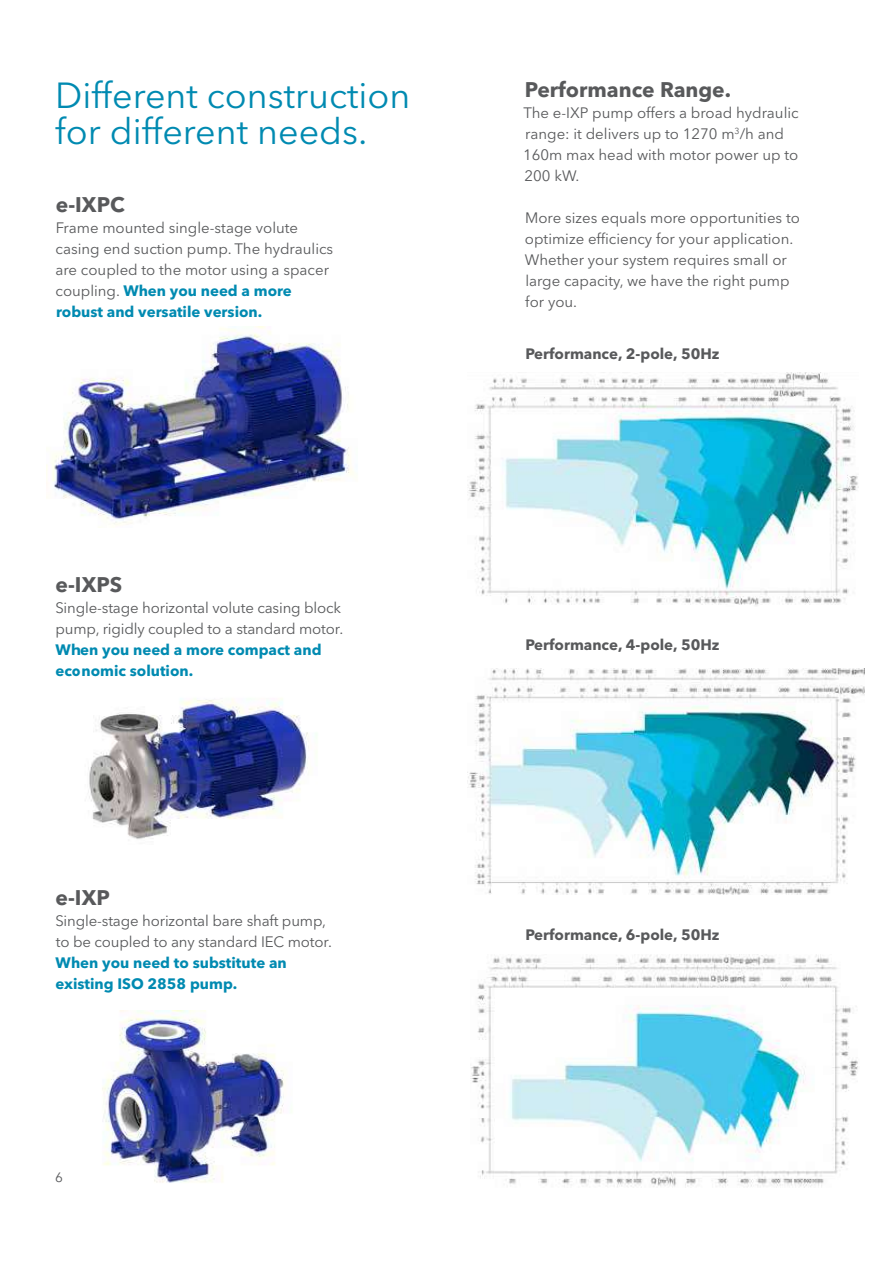
<style>
.page{position:relative;width:893px;height:1263px;background:#fff}
.page>*{position:absolute;margin:0;border:0;box-sizing:border-box;transform-origin:0 0}
.t1{font:36px/36px "Avenir Next LT Pro";color:#008ab1}
.t2{font:700 21px "Avenir Next LT Pro";color:#58595b}
.t3{font:15px/21px "Avenir Next LT Pro";color:#58595b}
.t4{font:700 15px/21px "Avenir Next LT Pro";color:#008ab1}
.t5{font:700 15px "Avenir Next LT Pro";color:#58595b}
.t6{font:13.5px "Avenir Next LT Pro";color:#58595b}
.s1{font-weight:700;color:#008ab1}
</style>
<div class="page">
<img style="left:468px;top:372px;width:391px;height:234px">
<img style="left:467px;top:669px;width:398px;height:226px">
<img style="left:470px;top:954px;width:388px;height:234px">
<img style="left:46px;top:327px;width:308px;height:198px">
<img style="left:88px;top:698px;width:229px;height:141px">
<img style="left:102px;top:1010px;width:190px;height:173px">
<h1 class="t1" style="left:55px;top:77px;width:357px">Different construction for different needs.</h1>
<h2 class="t2" style="left:525px;top:76px;width:208px">Performance Range.</h2>
<p class="t3" style="left:523px;top:102px;width:277px">The e-IXP pump offers a broad hydraulic range: it delivers up to 1270 m<sup>3</sup>/h and<br>160m max head with motor power up to<br>200 kW.</p>
<p class="t3" style="left:525px;top:207px;width:277px">More sizes equals more opportunities to optimize efficiency for your application.<br>Whether your system requires small or large capacity, we have the right pump for you.</p>
<h2 class="t2" style="left:56px;top:191px;width:70px">e-IXPC</h2>
<p class="t3" style="left:55px;top:217px;width:279px">Frame mounted single-stage volute casing end suction pump. The hydraulics are coupled to the motor using a spacer coupling. <span class="s1">When you need a more robust and versatile version.</span></p>
<h2 class="t2" style="left:56px;top:572px;width:68px">e-IXPS</h2>
<p class="t3" style="left:55px;top:597px;width:289px">Single-stage horizontal volute casing block pump, rigidly coupled to a standard motor.</p>
<p class="t4" style="left:55px;top:639px;width:268px">When you need a more compact and economic solution.</p>
<h2 class="t2" style="left:56px;top:884px;width:56px">e-IXP</h2>
<p class="t3" style="left:55px;top:910px;width:278px">Single-stage horizontal bare shaft pump, to be coupled to any standard IEC motor.</p>
<p class="t4" style="left:55px;top:952px;width:233px">When you need to substitute an existing ISO 2858 pump.</p>
<p class="t6" style="left:55px;top:1169px;width:9px">6</p>
<p class="t5" style="left:525px;top:345px;width:196px">Performance, 2-pole, 50Hz</p>
<p class="t5" style="left:525px;top:636px;width:196px">Performance, 4-pole, 50Hz</p>
<p class="t5" style="left:525px;top:925px;width:196px">Performance, 6-pole, 50Hz</p>
</div>
